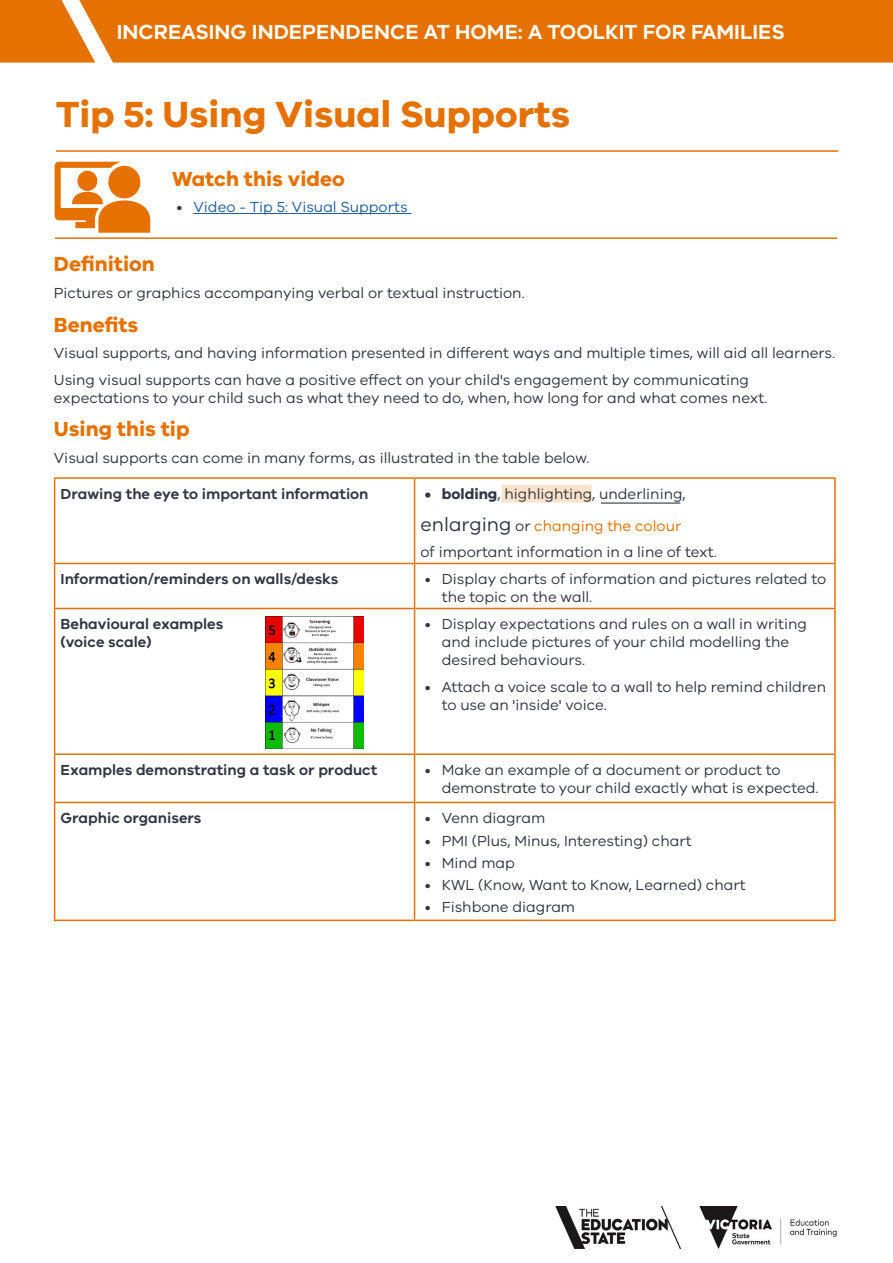
<style>
.page{position:relative;width:893px;height:1263px;background:#fff}
.page>*{position:absolute;margin:0;border:0;box-sizing:border-box;transform-origin:0 0}
.t1{font:700 37.5px "VIC";color:#e57200}
.t2{font:600 21px "VIC";color:#fff}
.t3{font:700 21px "VIC";color:#e57200}
.Body_text{font:15px/18px "VIC";color:#343741}
.Body_text-2{font:600 15px "VIC";color:#343741}
.Body_text-3{font:15px "VIC";color:#e57200}
.t4{font:15px "VIC";color:#215e9e}
.s1{color:#343741}
.s2{color:#fff}
.s3{font-weight:700}
.s4{font-size:19.5px;color:#343741}
</style>
<div class="page">
<hr style="left:56px;top:150px;width:782px;height:2px;background:#e57200">
<hr style="left:55px;top:237px;width:782px;height:2px;background:#e57200">
<svg style="left:54px;top:161px;width:97px;height:72px"></svg>
<div style="left:109px;top:167px;width:31px;height:31px;background:#e57200;border-radius:50%"></div>
<div style="left:108px;top:166px;width:32px;height:32px;border:2px solid #e57200;border-radius:50%"></div>
<hr style="left:193px;top:213px;width:218px;height:1px;background:#215e9e">
<div style="left:0;top:0;width:893px;height:63px;background:#e57200"></div>
<img style="left:555px;top:1206px;width:282px;height:42px">
<div style="left:502px;top:485px;width:90px;height:17px;background:#fae3cc"></div>
<hr style="left:54px;top:477px;width:361px;height:2px;background:#e57200">
<hr style="left:54px;top:479px;width:1px;height:84px;background:#e57200">
<hr style="left:415px;top:477px;width:421px;height:2px;background:#e57200">
<hr style="left:414px;top:479px;width:1px;height:84px;background:#e57200">
<hr style="left:834px;top:479px;width:2px;height:84px;background:#e57200">
<hr style="left:54px;top:563px;width:361px;height:1px;background:#e57200">
<hr style="left:54px;top:564px;width:1px;height:44px;background:#e57200">
<hr style="left:415px;top:563px;width:421px;height:1px;background:#e57200">
<hr style="left:414px;top:564px;width:1px;height:44px;background:#e57200">
<hr style="left:834px;top:564px;width:2px;height:44px;background:#e57200">
<hr style="left:54px;top:608px;width:361px;height:1px;background:#e57200">
<hr style="left:54px;top:609px;width:1px;height:144px;background:#e57200">
<hr style="left:415px;top:608px;width:421px;height:1px;background:#e57200">
<hr style="left:414px;top:609px;width:1px;height:144px;background:#e57200">
<hr style="left:834px;top:609px;width:2px;height:144px;background:#e57200">
<hr style="left:54px;top:753px;width:361px;height:2px;background:#e57200">
<hr style="left:54px;top:755px;width:1px;height:47px;background:#e57200">
<hr style="left:415px;top:753px;width:421px;height:2px;background:#e57200">
<hr style="left:414px;top:755px;width:1px;height:47px;background:#e57200">
<hr style="left:834px;top:755px;width:2px;height:47px;background:#e57200">
<hr style="left:54px;top:802px;width:361px;height:1px;background:#e57200">
<hr style="left:54px;top:803px;width:1px;height:116px;background:#e57200">
<hr style="left:415px;top:802px;width:421px;height:1px;background:#e57200">
<hr style="left:414px;top:803px;width:1px;height:116px;background:#e57200">
<hr style="left:834px;top:803px;width:2px;height:116px;background:#e57200">
<hr style="left:54px;top:919px;width:361px;height:2px;background:#e57200">
<hr style="left:415px;top:919px;width:421px;height:2px;background:#e57200">
<hr style="left:601px;top:502px;width:79px;height:2px;background:#343741">
<img style="left:266px;top:616px;width:98px;height:133px">
<p class="t2" style="left:117px;top:19px;width:670px">INCREASING INDEPENDENCE AT HOME: A TOOLKIT FOR FAMILIES</p>
<h1 class="t1" style="left:56px;top:91px;width:516px">Tip 5: Using Visual Supports</h1>
<h2 class="t3" style="left:172px;top:165px;width:174px">Watch this video</h2>
<p class="t4" style="left:176px;top:198px;width:233px"><span class="s1">•</span> Video - Tip 5: Visual Supports</p>
<h2 class="t3" style="left:54px;top:251px;width:102px">Definition</h2>
<p class="Body_text" style="left:54px;top:283px;width:472px">Pictures or graphics accompanying verbal or textual instruction.</p>
<h2 class="t3" style="left:54px;top:311px;width:86px">Benefits</h2>
<h2 class="Body_text" style="left:54px;top:344px;width:783px">Visual supports, and having information presented in different ways and multiple times, will aid all learners.</h2>
<p class="Body_text" style="left:54px;top:370px;width:715px">Using visual supports can have a positive effect on your child's engagement by communicating expectations to your child such as what they need to do, when, how long for and what comes next.</p>
<h2 class="t3" style="left:54px;top:416px;width:137px">Using this tip</h2>
<p class="Body_text" style="left:54px;top:448px;width:537px">Visual supports can come in many forms, as illustrated in the table below.</p>
<p class="Body_text-2" style="left:61px;top:485px;width:343px">Drawing the eye to important information <span class="s2">YPE</span></p>
<p class="Body_text" style="left:425px;top:484px;width:262px"><span class="s3">• bolding</span>, highlighting, underlining,</p>
<p class="Body_text-3" style="left:421px;top:517px;width:262px"><span class="s4">enlarging</span> <span class="s1">or</span> changing the colour</p>
<p class="Body_text" style="left:421px;top:543px;width:298px">of important information in a line of text.</p>
<p class="Body_text-2" style="left:61px;top:570px;width:279px">Information/reminders on walls/desks</p>
<p class="Body_text" style="left:442px;top:570px;width:386px;text-indent:-17px">• Display charts of information and pictures related to the topic on the wall.</p>
<p class="Body_text-2" style="left:61px;top:615px;width:164px">Behavioural examples</p>
<p class="Body_text-2" style="left:61px;top:633px;width:93px">(voice scale)</p>
<p class="Body_text" style="left:442px;top:615px;width:367px;text-indent:-17px">• Display expectations and rules on a wall in writing and include pictures of your child modelling the desired behaviours.</p>
<p class="Body_text" style="left:442px;top:677px;width:386px;text-indent:-17px">• Attach a voice scale to a wall to help remind children to use an 'inside' voice.</p>
<p class="Body_text-2" style="left:61px;top:761px;width:318px">Examples demonstrating a task or product</p>
<p class="Body_text" style="left:442px;top:761px;width:378px;text-indent:-17px">• Make an example of a document or product to demonstrate to your child exactly what is expected.</p>
<p class="Body_text-2" style="left:61px;top:809px;width:142px">Graphic organisers</p>
<p class="Body_text" style="left:425px;top:809px;width:122px">• Venn diagram</p>
<p class="Body_text" style="left:425px;top:831px;width:268px">• PMI (Plus, Minus, Interesting) chart</p>
<p class="Body_text" style="left:425px;top:853px;width:92px">• Mind map</p>
<p class="Body_text" style="left:425px;top:876px;width:322px">• KWL (Know, Want to Know, Learned) chart</p>
<p class="Body_text" style="left:425px;top:898px;width:152px">• Fishbone diagram</p>
</div>
